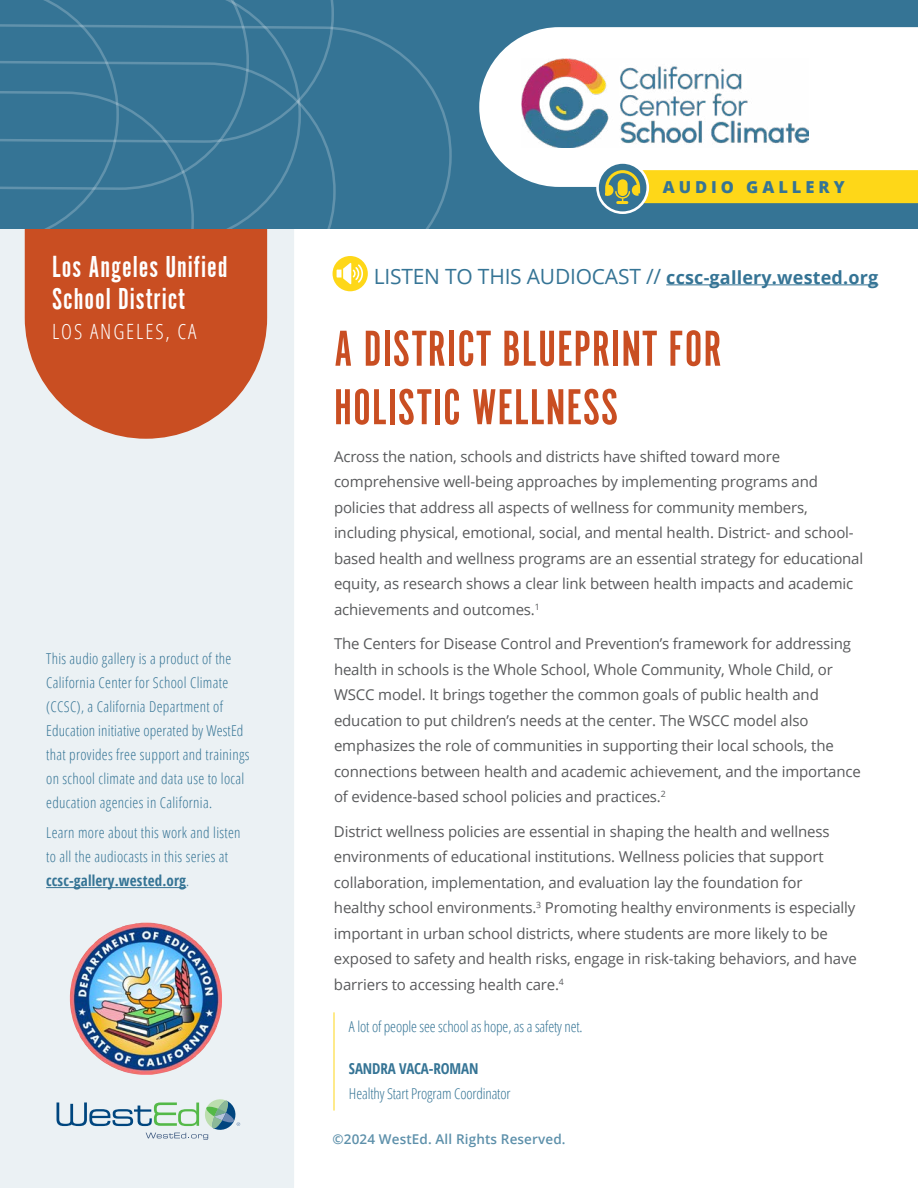
<style>
.page{position:relative;width:918px;height:1188px;background:#fff}
.page>*{position:absolute;margin:0;border:0;box-sizing:border-box;transform-origin:0 0}
.t1{font:52.5px/58.5px "Alternate Got No 1 D";letter-spacing:.02em;color:#c94e22}
.t2{font:31.5px/31.5px "Alternate Got No 1 D";letter-spacing:.03em;color:#fff}
.t3{font:21px "Open Sans";letter-spacing:-.01em;color:#357495}
.t4{font:300 21px "Open Sans Condensed";letter-spacing:.09em;color:#fff}
.t5{font:800 16.5px "Open Sans";letter-spacing:.24em;color:#357495}
.t6{font:15px/25.5px "Open Sans";letter-spacing:-.01em;color:#58595b}
.t7{font:300 15px/24px "Open Sans Condensed";letter-spacing:.02em;color:#357495}
.t8{font:300 15px "Open Sans Condensed";letter-spacing:-.01em;color:#357495}
.t9{font:700 condensed 15px "Open Sans";letter-spacing:-.01em;color:#357495}
.t10{font:600 13.5px "Open Sans";letter-spacing:.01em;color:#5d90aa}
.s1{font-weight:700;font-size:18px}
.s2{font-family:"Open Sans";font-weight:700;font-stretch:condensed}
</style>
<div class="page">
<div style="left:0;top:228px;width:294px;height:960px;background:#ebf1f4"></div>
<svg style="left:25px;top:228px;width:242px;height:211px;background:#cc623c"></svg>
<div style="left:0;top:0;width:918px;height:228px;background:#357495"></div>
<svg style="left:335px;top:27px;width:117px;height:201px"></svg>
<svg style="left:228px;top:61px;width:108px;height:167px"></svg>
<svg style="left:195px;top:142px;width:55px;height:47px"></svg>
<svg style="left:0;top:142px;width:195px;height:86px"></svg>
<svg style="left:0;top:0;width:335px;height:142px"></svg>
<div style="left:333px;top:256px;width:35px;height:35px;background:#fed718;border-radius:50%"></div>
<svg style="left:337px;top:263px;width:26px;height:21px"></svg>
<svg style="left:479px;top:27px;width:439px;height:160px;background:#eef3f6"></svg>
<svg style="left:598px;top:163px;width:50px;height:50px"></svg>
<div style="left:596px;top:161px;width:53px;height:53px;border:3px solid #fff;border-radius:50%"></div>
<svg style="left:604px;top:169px;width:314px;height:35px;background:#e9ce2d"></svg>
<hr style="left:334px;top:1013px;width:1px;height:97px;background:#fed718">
<hr style="left:666px;top:284px;width:212px;height:1px;background:#357495">
<img style="left:522px;top:59px;width:286px;height:89px">
<svg style="left:57px;top:1099px;width:183px;height:41px;background:#bfd4d5"></svg>
<hr style="left:46px;top:887px;width:140px;height:1px;background:#357495">
<img style="left:70px;top:923px;width:152px;height:152px">
<p class="t5" style="left:663px;top:175px;width:183px">AUDIO GALLERY</p>
<p class="t2" style="left:52px;top:251px;width:177px">Los Angeles Unified<br>School District</p>
<p class="t4" style="left:52px;top:317px;width:146px">LOS ANGELES, CA</p>
<h1 class="t1" style="left:334px;top:319px;width:389px">A DISTRICT BLUEPRINT FOR<br>HOLISTIC WELLNESS</h1>
<p class="t3" style="left:374px;top:262px;width:506px">LISTEN TO THIS AUDIOCAST // <span class="s1">ccsc-gallery.wested.org</span></p>
<p class="t7" style="left:46px;top:647px;width:205px">This audio gallery is a product of the California Center for School Climate (CCSC), a California Department of Education initiative operated by WestEd that provides free support and trainings on school climate and data use to local education agencies in California.</p>
<p class="t7" style="left:46px;top:821px;width:196px">Learn more about this work and listen to all the audiocasts in this series at <span class="s2">ccsc-gallery.wested.org</span>.</p>
<p class="t6" style="left:334px;top:443px;width:531px">Across the nation, schools and districts have shifted toward more comprehensive well-being approaches by implementing programs and policies that address all aspects of wellness for community members, including physical, emotional, social, and mental health. District- and school&shy;based health and wellness programs are an essential strategy for educational equity, as research shows a clear link between health impacts and academic achievements and outcomes.<sup>1</sup></p>
<p class="t6" style="left:334px;top:631px;width:528px">The Centers for Disease Control and Prevention’s framework for addressing health in schools is the Whole School, Whole Community, Whole Child, or WSCC model. It brings together the common goals of public health and education to put children’s needs at the center. The WSCC model also emphasizes the role of communities in supporting their local schools, the connections between health and academic achievement, and the importance of evidence-based school policies and practices.<sup>2</sup></p>
<p class="t6" style="left:334px;top:818px;width:524px">District wellness policies are essential in shaping the health and wellness environments of educational institutions. Wellness policies that support collaboration, implementation, and evaluation lay the foundation for healthy school environments.<sup>3</sup> Promoting healthy environments is especially important in urban school districts, where students are more likely to be exposed to safety and health risks, engage in risk-taking behaviors, and have barriers to accessing health care.<sup>4</sup></p>
<p class="t8" style="left:349px;top:1016px;width:235px">A lot of people see school as hope, as a safety net.</p>
<p class="t9" style="left:349px;top:1058px;width:131px">SANDRA VACA-ROMAN</p>
<p class="t8" style="left:349px;top:1084px;width:163px">Healthy Start Program Coordinator</p>
<p class="t10" style="left:333px;top:1130px;width:235px">©2024 WestEd. All Rights Reserved.</p>
</div>
